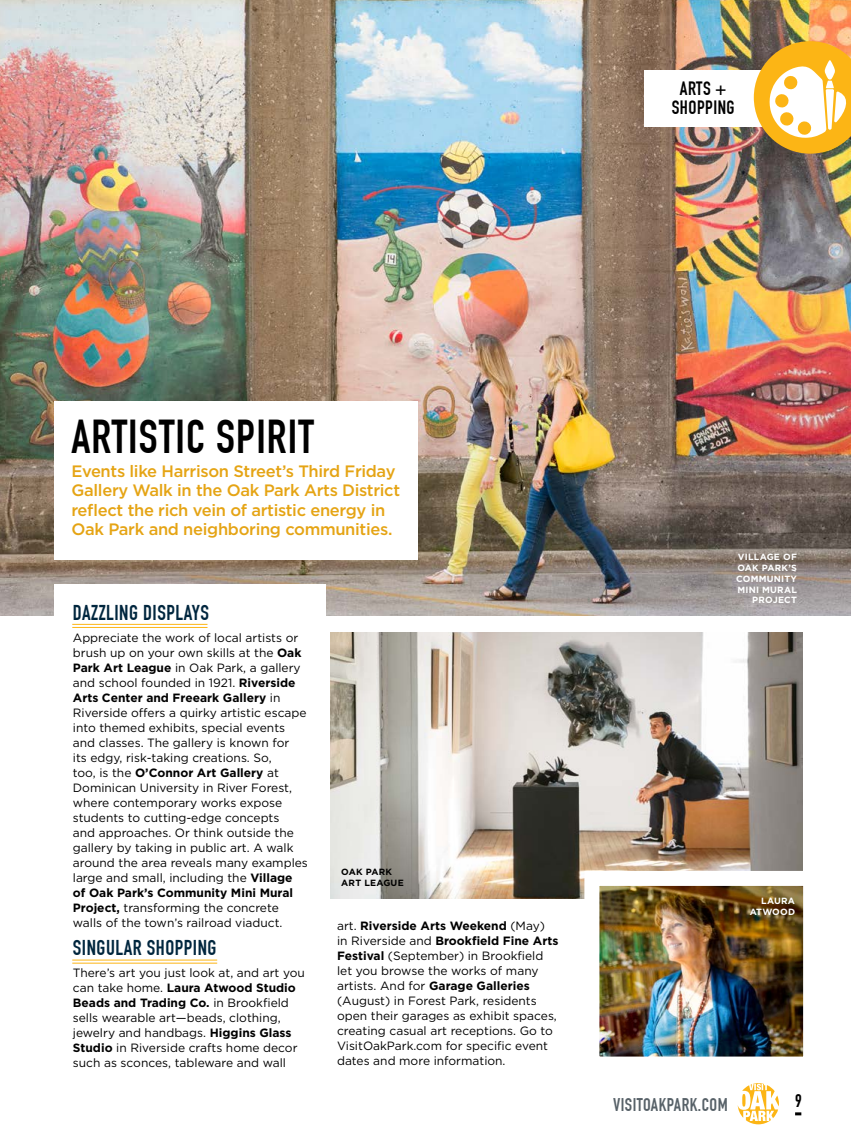
<style>
.page{position:relative;width:851px;height:1134px;background:#fff}
.page>*{position:absolute;margin:0;border:0;box-sizing:border-box;transform-origin:0 0}
.t1{font:700 46.5px "DIN Condensed";letter-spacing:.025em;color:#000}
.t2{font:700 21px "DIN Condensed";letter-spacing:.025em;color:#00263e}
.t3{font:700 18.9px/18.9px "DIN Condensed";letter-spacing:.025em;color:#000;text-align:center}
.t4{font:700 18px "DIN Condensed";letter-spacing:.025em;color:#576168}
.t5{font:700 18px "DIN Condensed";color:#000}
.t6{font:500 16.5px/19.5px "Gotham";letter-spacing:-.02em;color:#e5a414}
.t7{font:12px/15px "Gotham";color:#000}
.t8{font:700 9px/10.8px "Gotham";letter-spacing:.025em;color:#fff;text-align:right}
.t9{font:700 9px/10.8px "Gotham";letter-spacing:.025em;color:#000}
.s1{font-weight:700}
</style>
<div class="page">
<img style="left:330px;top:632px;width:472px;height:266px">
<img style="left:0;top:0;width:850px;height:615px">
<div style="left:54px;top:584px;width:272px;height:550px;background:#fff"></div>
<div style="left:54px;top:401px;width:363px;height:158px;background:#fff"></div>
<img style="left:600px;top:887px;width:202px;height:169px">
<svg style="left:737px;top:1083px;width:41px;height:41px"></svg>
<hr style="left:72px;top:624px;width:135px;height:1px;background:#fcb515">
<hr style="left:72px;top:627px;width:135px;height:1px;background:#fcb515">
<hr style="left:72px;top:960px;width:145px;height:1px;background:#fcb515">
<hr style="left:72px;top:963px;width:145px;height:1px;background:#fcb515">
<svg style="left:795px;top:1112px;width:6px;height:3px"></svg>
<div style="left:644px;top:70px;width:119px;height:57px;background:#fff"></div>
<svg style="left:753px;top:41px;width:97px;height:113px"></svg>
<h3 class="t3" style="left:671px;top:79px;width:64px">ARTS +<br>SHOPPING</h3>
<h1 class="t1" style="left:71px;top:409px;width:244px">ARTISTIC SPIRIT</h1>
<h3 class="t6" style="left:71px;top:461px;width:330px">Events like Harrison Street’s Third Friday Gallery Walk in the Oak Park Arts District reflect the rich vein of artistic energy in Oak Park and neighboring communities.</h3>
<h2 class="t2" style="left:73px;top:600px;width:137px">DAZZLING DISPLAYS</h2>
<p class="t7" style="left:73px;top:630px;width:236px">Appreciate the work of local artists or brush up on your own skills at the <span class="s1">Oak Park Art League</span> in Oak Park, a gallery and school founded in 1921. <span class="s1">Riverside Arts Center and Freeark Gallery</span> in Riverside offers a quirky artistic escape into themed exhibits, special events and classes. The gallery is known for<br>its edgy, risk-taking creations. So,<br>too, is the <span class="s1">O’Connor Art Gallery</span> at Dominican University in River Forest, where contemporary works expose students to cutting-edge concepts<br>and approaches. Or think outside the gallery by taking in public art. A walk around the area reveals many examples large and small, including the <span class="s1">Village of Oak Park’s Community Mini Mural Project,</span> transforming the concrete walls of the town’s railroad viaduct.</p>
<h2 class="t2" style="left:73px;top:935px;width:145px">SINGULAR SHOPPING</h2>
<p class="t7" style="left:73px;top:965px;width:233px">There’s art you just look at, and art you can take home. <span class="s1">Laura Atwood Studio Beads and Trading Co.</span> in Brookfield sells wearable art—beads, clothing, jewelry and handbags. <span class="s1">Higgins Glass Studio</span> in Riverside crafts home decor such as sconces, tableware and wall</p>
<p class="t9" style="left:341px;top:867px;width:64px">OAK PARK<br>ART LEAGUE</p>
<p class="t7" style="left:337px;top:918px;width:223px">art. <span class="s1">Riverside Arts Weekend</span> (May) in Riverside and <span class="s1">Brookfield Fine Arts Festival</span> (September) in Brookfield let you browse the works of many artists. And for <span class="s1">Garage Galleries </span>(August) in Forest Park, residents open their garages as exhibit spaces, creating casual art receptions. Go to VisitOakPark.com for specific event dates and more information.</p>
<p class="t8" style="left:736px;top:552px;width:62px">VILLAGE OF<br>OAK PARK’S<br>COMMUNITY<br>MINI MURAL<br>PROJECT</p>
<p class="t8" style="left:749px;top:895px;width:47px">LAURA<br>ATWOOD</p>
<h3 class="t4" style="left:613px;top:1094px;width:116px">VISITOAKPARK.COM</h3>
<h3 class="t5" style="left:795px;top:1090px;width:8px">9</h3>
</div>
